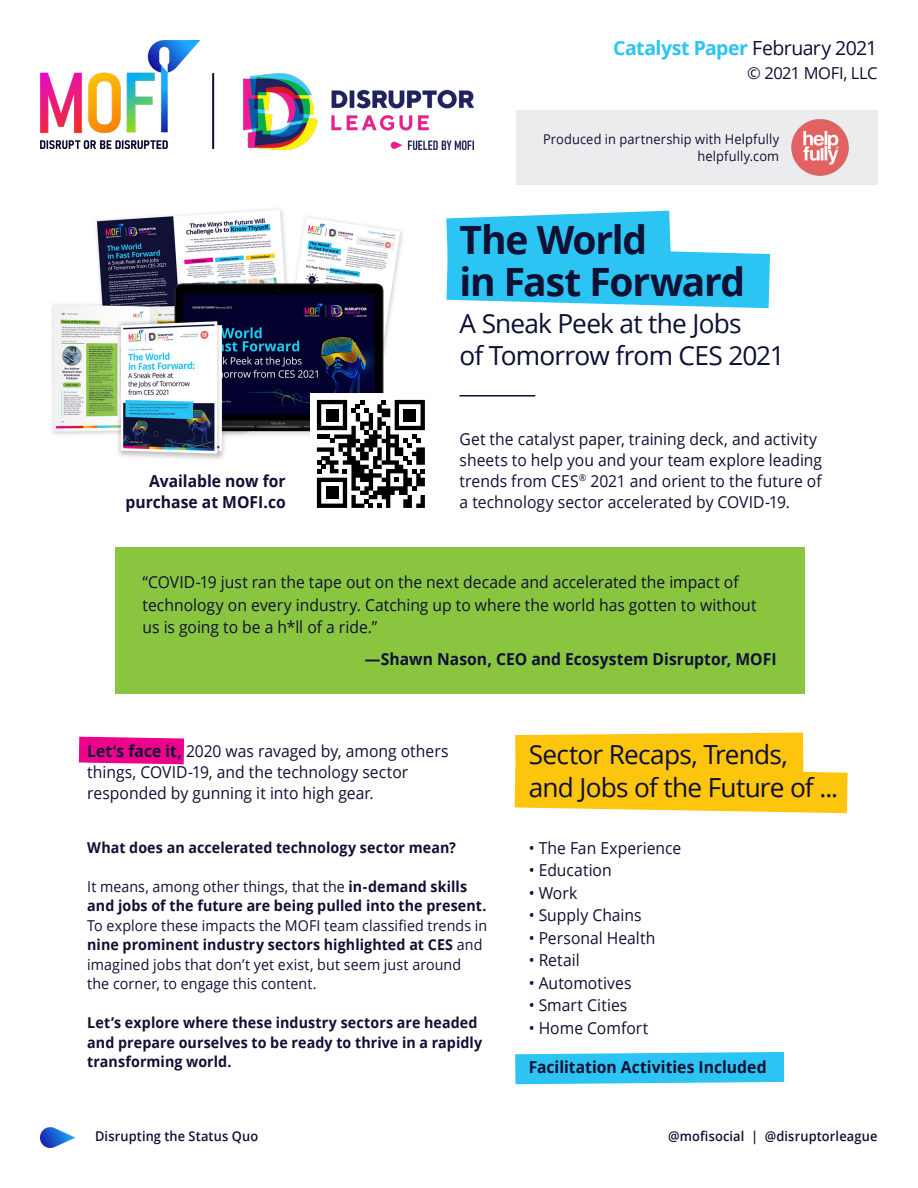
<style>
.page{position:relative;width:918px;height:1188px;background:#fff}
.page>*{position:absolute;margin:0;border:0;box-sizing:border-box;transform-origin:0 0}
.Secondary-Headline{font:700 39px/42px "Open Sans";letter-spacing:-.035em;color:#0f1033}
.Secondary-Headline-2{font:26.25px/31.5px "Open Sans";letter-spacing:-.03em;color:#0c0f32}
.Secondary-Headline-3{font:700 19.5px "Open Sans";letter-spacing:-.025em;color:#2bc4f3}
.Body_Text_1{font:16.5px/21px "Open Sans";color:#0f1033;scale:.95 1}
.Body_Text_1-2{font:700 16.5px/21px "Open Sans";color:#0f1033;text-align:right;scale:.95 1}
.Secondary-Headline-4{font:16.5px "Open Sans";letter-spacing:-.025em;color:#0c0f32}
.Body_Text_1-3{font:15px/19.5px "Open Sans";letter-spacing:.005em;color:#0f1033;scale:.95 1}
.Body_Text_1-4{font:700 15px/19.5px "Open Sans";letter-spacing:.005em;color:#0f1033;scale:.95 1}
.Body_Text_1-5{font:600 13.5px "Open Sans";letter-spacing:.01em;color:#0f1033;scale:.95 1}
.Body_Text_1-6{font:13.5px "Open Sans";letter-spacing:.01em;color:#0f1033;scale:.95 1}
.s1{font-weight:400;color:#0c0f32}
.s2{font-weight:700}
</style>
<div class="page">
<svg style="left:79px;top:737px;width:105px;height:27px;background:#ed0d91"></svg>
<svg style="left:515px;top:733px;width:333px;height:80px;background:#fecb27"></svg>
<svg style="left:515px;top:1052px;width:269px;height:32px;background:#38c7f3"></svg>
<svg style="left:446px;top:211px;width:324px;height:97px"></svg>
<div style="left:516px;top:111px;width:361px;height:74px;background:#ececee"></div>
<div style="left:115px;top:547px;width:689px;height:146px;background:#89c53f"></div>
<hr style="left:212px;top:73px;width:2px;height:76px;background:#0f1033">
<hr style="left:460px;top:395px;width:75px;height:2px;background:#0f1033">
<img style="left:40px;top:40px;width:159px;height:109px">
<img style="left:243px;top:73px;width:231px;height:76px">
<img style="left:41px;top:1128px;width:33px;height:20px">
<img style="left:792px;top:119px;width:56px;height:57px">
<img style="left:52px;top:209px;width:351px;height:250px">
<div style="left:310px;top:394px;width:121px;height:120px;background:#fff"></div>
<svg style="left:317px;top:400px;width:108px;height:108px"></svg>
<div style="left:326px;top:486px;width:13px;height:13px;background:#000"></div>
<p class="Secondary-Headline-3" style="left:613px;top:35px;width:266px">Catalyst Paper <span class="s1">February 2021</span></p>
<p class="Secondary-Headline-4" style="left:747px;top:62px;width:132px">© 2021 MOFI, LLC</p>
<p class="Body_Text_1-6" style="left:543px;top:130px;width:250px">Produced in partnership with Helpfully</p>
<p class="Body_Text_1-6" style="left:697px;top:147px;width:88px">helpfully.com</p>
<p class="Body_Text_1-2" style="left:126px;top:470px;width:170px">Available now for purchase at MOFI.co</p>
<p class="Secondary-Headline" style="left:460px;top:218px;width:287px">The World<br>in Fast Forward</p>
<p class="Secondary-Headline-2" style="left:460px;top:307px;width:327px">A Sneak Peek at the Jobs<br>of Tomorrow from CES 2021</p>
<p class="Body_Text_1" style="left:460px;top:428px;width:383px">Get the catalyst paper, training deck, and activity sheets to help you and your team explore leading trends from CES<sup>®</sup> 2021 and orient to the future of a technology sector accelerated by COVID-19.</p>
<p class="Body_Text_1" style="left:143px;top:570px;width:648px;line-height:22.5px">“COVID-19 just ran the tape out on the next decade and accelerated the impact of technology on every industry. Catching up to where the world has gotten to without us is going to be a h*ll of a ride.”</p>
<p class="Body_Text_1-2" style="left:365px;top:648px;width:435px">—Shawn Nason, CEO and Ecosystem Disruptor, MOFI</p>
<p class="Body_Text_1" style="left:87px;top:740px;width:382px"><span class="s2">Let’s face it,</span> 2020 was ravaged by, among others</p>
<p class="Body_Text_1" style="left:87px;top:761px;width:339px">things, COVID-19, and the technology sector responded by gunning it into high gear.</p>
<p class="Body_Text_1-4" style="left:87px;top:837px;width:390px">What does an accelerated technology sector mean?</p>
<p class="Body_Text_1-3" style="left:87px;top:876px;width:401px">It means, among other things, that the <span class="s2">in-demand skills</span></p>
<p class="Body_Text_1-4" style="left:87px;top:896px;width:422px">and jobs of the future are being pulled into the present.</p>
<p class="Body_Text_1-3" style="left:87px;top:915px;width:423px">To explore these impacts the MOFI team classified trends in <span class="s2">nine prominent industry sectors highlighted at CES</span> and imagined jobs that don’t yet exist, but seem just around<br>the corner, to engage this content.</p>
<p class="Body_Text_1-4" style="left:87px;top:1013px;width:417px">Let’s explore where these industry sectors are headed and prepare ourselves to be ready to thrive in a rapidly transforming world.</p>
<p class="Secondary-Headline-2" style="left:529px;top:738px;width:261px">Sector Recaps, Trends,</p>
<p class="Secondary-Headline-2" style="left:529px;top:771px;width:311px">and Jobs of the Future of ...</p>
<p class="Body_Text_1" style="left:529px;top:837px;width:162px">• The Fan Experience</p>
<p class="Body_Text_1" style="left:529px;top:860px;width:89px">• Education</p>
<p class="Body_Text_1" style="left:529px;top:882px;width:53px">• Work</p>
<p class="Body_Text_1" style="left:529px;top:905px;width:120px">• Supply Chains</p>
<p class="Body_Text_1" style="left:529px;top:927px;width:135px">• Personal Health</p>
<p class="Body_Text_1" style="left:529px;top:950px;width:55px">• Retail</p>
<p class="Body_Text_1" style="left:529px;top:972px;width:110px">• Automotives</p>
<p class="Body_Text_1" style="left:529px;top:995px;width:105px">• Smart Cities</p>
<p class="Body_Text_1" style="left:529px;top:1017px;width:128px">• Home Comfort</p>
<p class="Body_Text_1-2" style="left:529px;top:1056px;width:252px">Facilitation Activities Included</p>
<p class="Body_Text_1-5" style="left:95px;top:1127px;width:173px">Disrupting the Status Quo</p>
<p class="Body_Text_1-5" style="left:668px;top:1127px;width:222px">@mofisocial | @disruptorleague</p>
</div>
